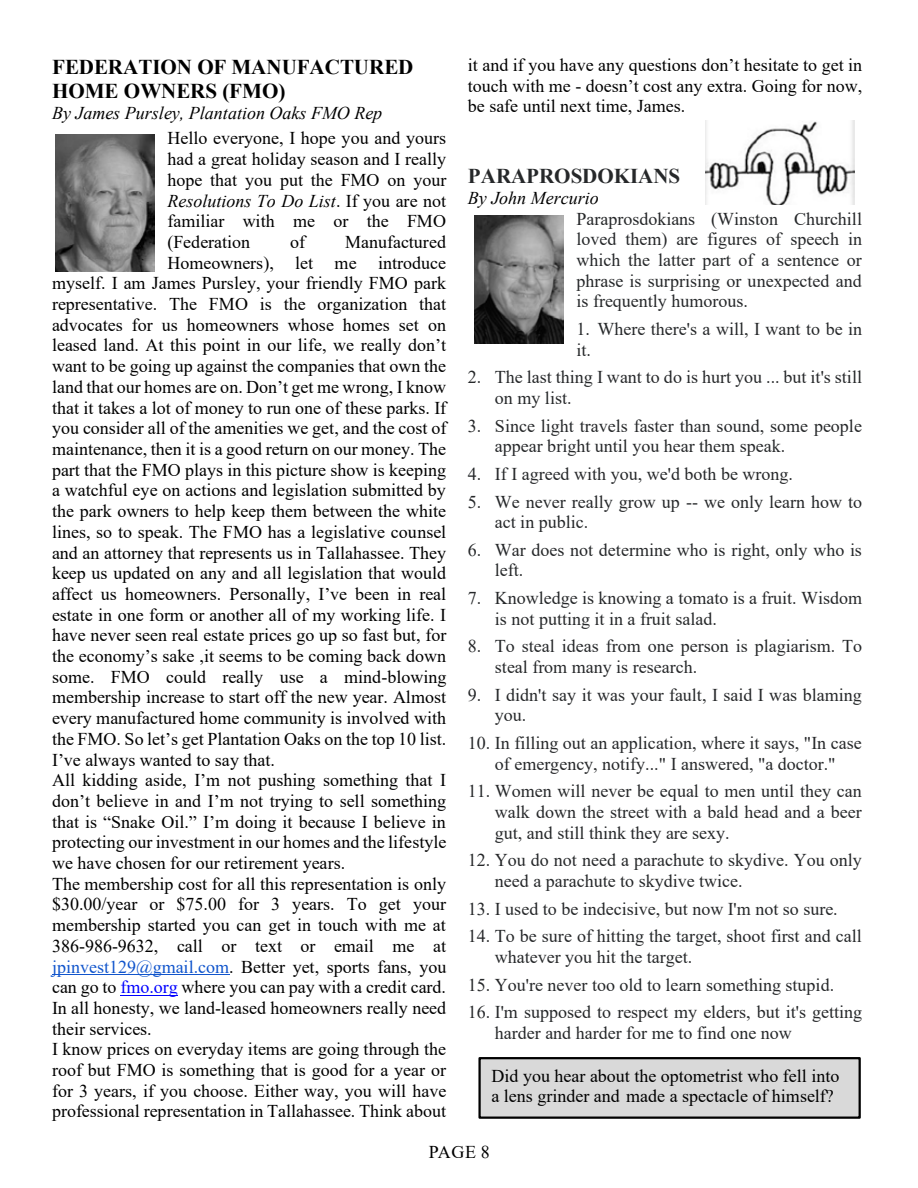
<style>
.page{position:relative;width:918px;height:1188px;background:#fff}
.page>*{position:absolute;margin:0;border:0;box-sizing:border-box;transform-origin:0 0}
.t1{font:700 21px/24.2px "Times New Roman";letter-spacing:-.005em;color:#000}
.t2{font:700 21px "Times New Roman";letter-spacing:-.005em;color:#26282a}
.t3{font:18px/20.7px "Times New Roman";color:#000;text-align:justify}
.t4{font:18px/20.7px "Times New Roman";color:#26282a}
.t5{font:italic 18px "Times New Roman";color:#000}
.s1{font-style:italic}
.s2{color:#15c}
.s3{color:#00f}
</style>
<div class="page">
<hr style="left:52px;top:975px;width:177px;height:1px;background:#15c">
<hr style="left:120px;top:995px;width:58px;height:1px;background:#00f">
<img style="left:55px;top:135px;width:100px;height:137px">
<img style="left:474px;top:215px;width:90px;height:128px">
<div style="left:480px;top:1058px;width:380px;height:60px;background:#d9d9d9"></div>
<div style="left:478px;top:1057px;width:383px;height:62px;border:2px solid #000"></div>
<img style="left:705px;top:120px;width:150px;height:85px">
<p class="t1" style="left:52px;top:54px;width:363px">FEDERATION OF MANUFACTURED<br>HOME OWNERS (FMO)</p>
<p class="t5" style="left:52px;top:101px;width:332px">By James Pursley, Plantation Oaks FMO Rep</p>
<p class="t3" style="left:167px;top:128px;width:280px">Hello everyone, I hope you and yours had a great holiday season and I really hope that you put the FMO on your <span class="s1">Resolutions To Do List</span>. If you are not familiar with me or the FMO (Federation</p>
<p class="t3" style="left:290px;top:231px;width:16px">of</p>
<p class="t3" style="left:345px;top:231px;width:102px">Manufactured</p>
<p class="t3" style="left:167px;top:252px;width:280px">Homeowners), let me introduce</p>
<p class="t3" style="left:52px;top:272px;width:396px">myself. I am James Pursley, your friendly FMO park</p>
<p class="t3" style="left:52px;top:293px;width:396px">representative. The FMO is the organization that</p>
<p class="t3" style="left:52px;top:314px;width:396px">advocates for us homeowners whose homes set on</p>
<p class="t3" style="left:52px;top:335px;width:396px">leased land. At this point in our life, we really don’t</p>
<p class="t3" style="left:52px;top:355px;width:396px">want to be going up against the companies that own the</p>
<p class="t3" style="left:52px;top:376px;width:396px">land that our homes are on. Don’t get me wrong, I know</p>
<p class="t3" style="left:52px;top:397px;width:396px">that it takes a lot of money to run one of these parks. If</p>
<p class="t3" style="left:52px;top:417px;width:396px">you consider all of the amenities we get, and the cost of</p>
<p class="t3" style="left:52px;top:438px;width:396px">maintenance, then it is a good return on our money. The</p>
<p class="t3" style="left:52px;top:459px;width:396px">part that the FMO plays in this picture show is keeping</p>
<p class="t3" style="left:52px;top:479px;width:395px">a watchful eye on actions and legislation submitted by</p>
<p class="t3" style="left:52px;top:500px;width:396px">the park owners to help keep them between the white</p>
<p class="t3" style="left:52px;top:521px;width:396px">lines, so to speak. The FMO has a legislative counsel</p>
<p class="t3" style="left:52px;top:542px;width:396px">and an attorney that represents us in Tallahassee. They</p>
<p class="t3" style="left:52px;top:562px;width:396px">keep us updated on any and all legislation that would</p>
<p class="t3" style="left:52px;top:583px;width:396px">affect us homeowners. Personally, I’ve been in real</p>
<p class="t3" style="left:52px;top:604px;width:396px">estate in one form or another all of my working life. I</p>
<p class="t3" style="left:52px;top:624px;width:396px">have never seen real estate prices go up so fast but, for</p>
<p class="t3" style="left:52px;top:645px;width:396px">the economy’s sake ,it seems to be coming back down</p>
<p class="t3" style="left:52px;top:666px;width:396px">some. FMO could really use a mind-blowing</p>
<p class="t3" style="left:52px;top:686px;width:396px">membership increase to start off the new year. Almost</p>
<p class="t3" style="left:52px;top:707px;width:396px">every manufactured home community is involved with</p>
<p class="t3" style="left:52px;top:728px;width:396px">the FMO. So let’s get Plantation Oaks on the top 10 list.</p>
<p class="t3" style="left:52px;top:749px;width:225px">I’ve always wanted to say that.</p>
<p class="t3" style="left:52px;top:769px;width:396px">All kidding aside, I’m not pushing something that I</p>
<p class="t3" style="left:52px;top:790px;width:395px">don’t believe in and I’m not trying to sell something</p>
<p class="t3" style="left:52px;top:811px;width:395px">that is “Snake Oil.” I’m doing it because I believe in</p>
<p class="t3" style="left:52px;top:831px;width:396px">protecting our investment in our homes and the lifestyle</p>
<p class="t3" style="left:52px;top:852px;width:295px">we have chosen for our retirement years.</p>
<p class="t3" style="left:52px;top:873px;width:395px">The membership cost for all this representation is only</p>
<p class="t3" style="left:52px;top:893px;width:396px">$30.00/year or $75.00 for 3 years. To get your</p>
<p class="t3" style="left:52px;top:914px;width:395px">membership started you can get in touch with me at</p>
<p class="t3" style="left:52px;top:935px;width:396px">386-986-9632, call or text or email me at</p>
<p class="t3" style="left:52px;top:956px;width:396px"><span class="s2">jpinvest129@gmail.com</span>. Better yet, sports fans, you</p>
<p class="t3" style="left:52px;top:976px;width:396px">can go to <span class="s3">fmo.org</span> where you can pay with a credit card.</p>
<p class="t3" style="left:52px;top:997px;width:396px">In all honesty, we land-leased homeowners really need</p>
<p class="t3" style="left:52px;top:1018px;width:101px">their services.</p>
<p class="t3" style="left:52px;top:1038px;width:396px">I know prices on everyday items are going through the</p>
<p class="t3" style="left:52px;top:1059px;width:396px">roof but FMO is something that is good for a year or</p>
<p class="t3" style="left:52px;top:1080px;width:396px">for 3 years, if you choose. Either way, you will have</p>
<p class="t3" style="left:52px;top:1101px;width:396px">professional representation in Tallahassee. Think about</p>
<p class="t3" style="left:468px;top:54px;width:396px">it and if you have any questions don’t hesitate to get in touch with me - doesn’t cost any extra. Going for now, be safe until next time, James.</p>
<p class="t2" style="left:468px;top:160px;width:214px">PARAPROSDOKIANS</p>
<p class="t5" style="left:468px;top:185px;width:132px">By John Mercurio</p>
<p class="t4" style="left:577px;top:208px;width:287px;text-align:justify">Paraprosdokians (Winston Churchill loved them) are figures of speech in which the latter part of a sentence or phrase is surprising or unexpected and is frequently humorous.</p>
<p class="t4" style="left:577px;top:318px;width:287px">1. Where there's a will, I want to be in it.</p>
<p class="t4" style="left:495px;top:366px;width:369px;text-indent:-27px">2. The last thing I want to do is hurt you ... but it's still on my list.</p>
<p class="t4" style="left:495px;top:415px;width:369px;text-indent:-27px">3. Since light travels faster than sound, some people appear bright until you hear them speak.</p>
<p class="t4" style="left:468px;top:463px;width:327px">4. If I agreed with you, we'd both be wrong.</p>
<p class="t4" style="left:495px;top:491px;width:369px;text-indent:-27px">5. We never really grow up -- we only learn how to act in public.</p>
<p class="t4" style="left:495px;top:539px;width:369px;text-indent:-27px">6. War does not determine who is right, only who is left.</p>
<p class="t4" style="left:495px;top:587px;width:369px;text-indent:-27px">7. Knowledge is knowing a tomato is a fruit. Wisdom is not putting it in a fruit salad.</p>
<p class="t4" style="left:495px;top:636px;width:369px;text-indent:-27px">8. To steal ideas from one person is plagiarism. To steal from many is research.</p>
<p class="t4" style="left:495px;top:684px;width:368px;text-indent:-27px">9. I didn't say it was your fault, I said I was blaming you.</p>
<p class="t4" style="left:468px;top:732px;width:395px;text-align:center">10. In filling out an application, where it says, "In case of emergency, notify..." I answered, "a doctor."</p>
<p class="t4" style="left:495px;top:780px;width:368px;text-align:justify;text-indent:-27px">11. Women will never be equal to men until they can walk down the street with a bald head and a beer gut, and still think they are sexy.</p>
<p class="t4" style="left:495px;top:849px;width:368px;text-indent:-27px">12. You do not need a parachute to skydive. You only need a parachute to skydive twice.</p>
<p class="t4" style="left:468px;top:898px;width:371px">13. I used to be indecisive, but now I'm not so sure.</p>
<p class="t4" style="left:495px;top:925px;width:368px;text-indent:-27px">14. To be sure of hitting the target, shoot first and call whatever you hit the target.</p>
<p class="t4" style="left:468px;top:974px;width:368px">15. You're never too old to learn something stupid.</p>
<p class="t4" style="left:495px;top:1001px;width:369px;text-indent:-27px">16. I'm supposed to respect my elders, but it's getting harder and harder for me to find one now</p>
<p class="t3" style="left:492px;top:1065px;width:349px">Did you hear about the optometrist who fell into a lens grinder and made a spectacle of himself?</p>
<p class="t3" style="left:429px;top:1141px;width:63px">PAGE 8</p>
</div>
